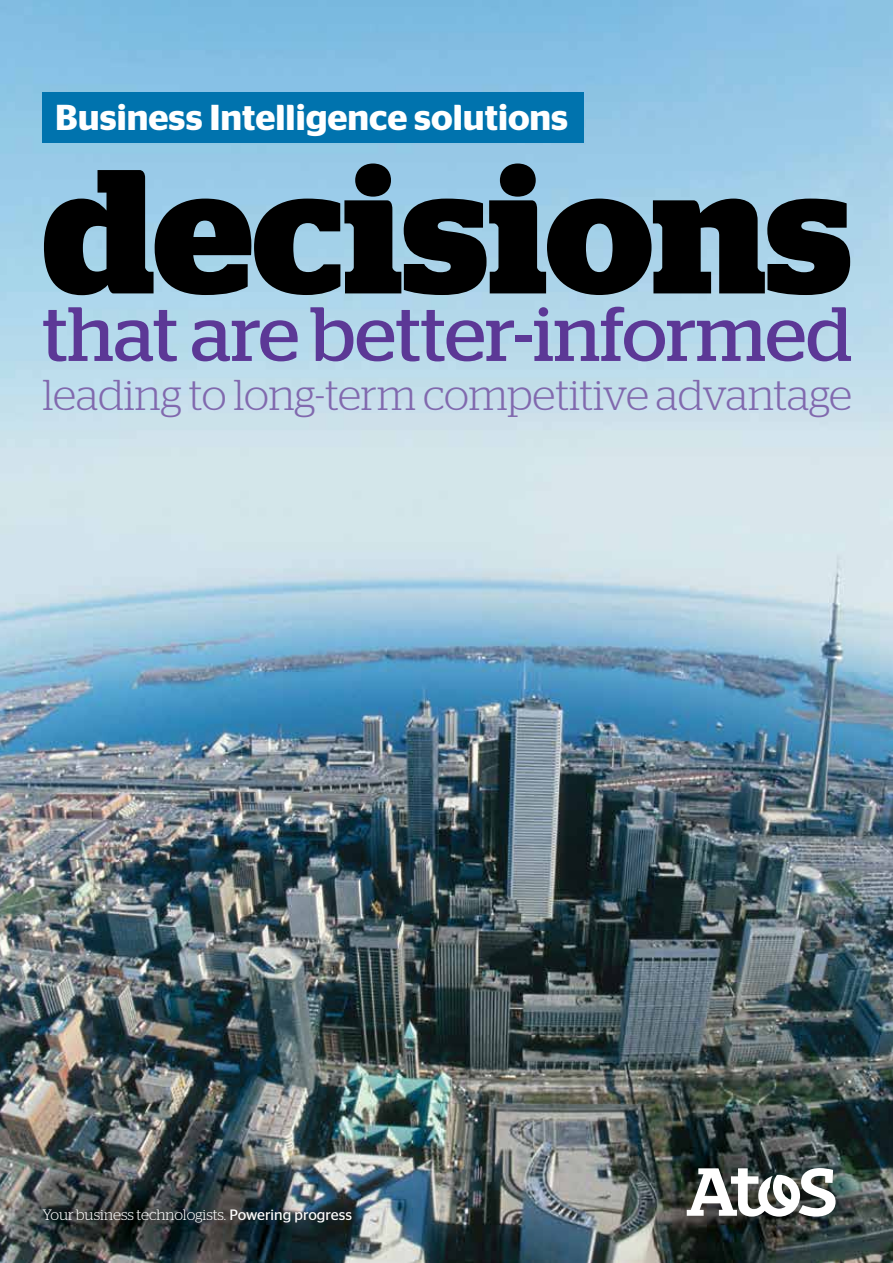
<style>
.page{position:relative;width:893px;height:1263px;background:#fff}
.page>*{position:absolute;margin:0;border:0;box-sizing:border-box;transform-origin:0 0}
.t1{font:700 176.25px "Stag";color:#000}
.t2{font:76.65px "Stag";color:#5c3896}
.t3{font:300 43.05px "Stag";letter-spacing:-.01em;color:#8169ae}
.t4{font:600 36px "Stag Sans";color:#fff}
.t5{font:300 15px "Stag";letter-spacing:-.005em;color:#fff}
.s1{font-family:"Stag Sans";font-weight:400}
</style>
<div class="page">
<img style="left:0;top:0;width:893px;height:1263px">
<div style="left:43px;top:92px;width:541px;height:51px;background:#0073ae"></div>
<svg style="left:687px;top:1168px;width:149px;height:49px"></svg>
<h3 class="t4" style="left:55px;top:96px;width:514px">Business Intelligence solutions</h3>
<h1 class="t1" style="left:43px;top:129px;width:811px">decisions</h1>
<h2 class="t2" style="left:43px;top:290px;width:811px">that are better-informed</h2>
<h3 class="t3" style="left:43px;top:371px;width:811px">leading to long-term competitive advantage</h3>
<p class="t5" style="left:43px;top:1206px;width:311px">Your business technologists. <span class="s1">Powering progress</span></p>
</div>
